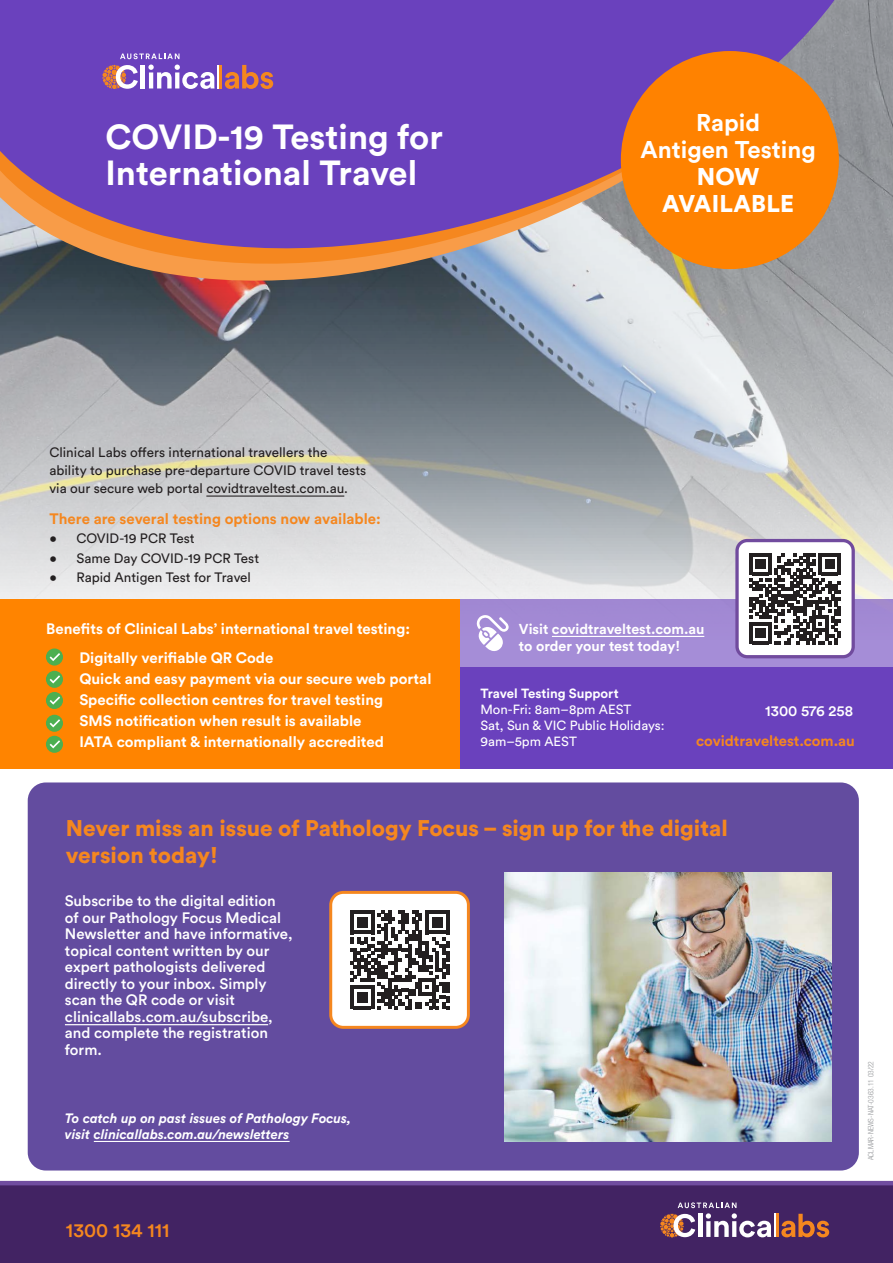
<style>
.page{position:relative;width:893px;height:1263px;background:#fff}
.page>*{position:absolute;margin:0;border:0;box-sizing:border-box;transform-origin:0 0}
.t1{font:700 34.5px/36px "Circular Std";color:#fff}
.Head_1_purple_11pt{font:700 24px/27px "Circular Std";color:#fff;text-align:center}
.Head_1_purple_11pt-2{font:900 22.5px/27px "Circular Std";color:#f5871f}
.t2{font:500 19.5px "Circular Std";color:#f5871f}
.t3{font:500 15px/16.5px "Circular Std";color:#fff}
.Head_2_Orange_9pt{font:700 15px "Circular Std";color:#fff}
.Head_2_Orange_9pt-2{font:700 15px "Circular Std";color:#f5871f}
.t4{font:700 14.85px "Circular Std";color:#f5871f}
.t5{font:500 14.85px "Circular Std";color:#fff}
.t6{font:700 14.25px/17.1px "Circular Std";color:#fff}
.Body_-_black{font:13.5px/18px "Circular Std";color:#231f20}
.t7{font:italic 700 13.5px/16.2px "Circular Std";color:#fff}
.t8{font:13.2px/15.9px "Circular Std";color:#fff}
.t9{font:300 condensed 7.5px "Helvetica Neue LT Std";color:#939598}
.s1{font-weight:900}
.s2{font-weight:700}
</style>
<div class="page">
<div style="left:28px;top:782px;width:831px;height:388px;background:#634c9f;border-radius:18px"></div>
<img style="left:504px;top:873px;width:327px;height:269px">
<div style="left:331px;top:892px;width:137px;height:135px;background:#fff;border-radius:13px"></div>
<svg style="left:350px;top:910px;width:99px;height:99px"></svg>
<div style="left:329px;top:891px;width:141px;height:138px;border:3px solid #f5871f;border-radius:13px"></div>
<hr style="left:94px;top:1141px;width:196px;height:1px;background:#fff">
<hr style="left:65px;top:1024px;width:203px;height:1px;background:#fff">
<div style="left:0;top:1182px;width:893px;height:81px;background:#422363"></div>
<hr style="left:774px;top:1214px;width:2px;height:23px;background:#fff">
<hr style="left:776px;top:1214px;width:2px;height:23px;background:#f5871f">
<svg style="left:781px;top:1214px;width:48px;height:23px"></svg>
<svg style="left:660px;top:1202px;width:111px;height:35px"></svg>
<hr style="left:0;top:1181px;width:893px;height:4px;background:#704da0">
<img style="left:0;top:326px;width:893px;height:273px">
<svg style="left:0;top:309px;width:893px;height:17px;background:#7a828b"></svg>
<svg style="left:0;top:293px;width:893px;height:16px;background:#7d7f87"></svg>
<svg style="left:0;top:0;width:893px;height:293px;background:#805da8"></svg>
<div style="left:457px;top:599px;width:436px;height:77px;background:#a48bd6"></div>
<div style="left:453px;top:667px;width:440px;height:102px;background:#6a41bd"></div>
<hr style="left:552px;top:636px;width:152px;height:1px;background:#fff">
<svg style="left:476px;top:615px;width:33px;height:36px"></svg>
<div style="left:737px;top:540px;width:116px;height:117px;background:#fff;border-radius:10px"></div>
<svg style="left:750px;top:553px;width:91px;height:91px"></svg>
<div style="left:735px;top:539px;width:120px;height:119px;border:3px solid #714b9e;border-radius:10px"></div>
<div style="left:621px;top:51px;width:218px;height:218px;background:#ff8200;border-radius:50%"></div>
<hr style="left:206px;top:495px;width:138px;height:2px;background:#231f20">
<div style="left:0;top:599px;width:459px;height:170px;background:#ff8400"></div>
<div style="left:46px;top:671px;width:17px;height:17px;background:#4caf50;border-radius:50%"></div>
<svg style="left:50px;top:675px;width:10px;height:8px"></svg>
<div style="left:46px;top:692px;width:17px;height:17px;background:#4caf50;border-radius:50%"></div>
<svg style="left:50px;top:696px;width:10px;height:9px"></svg>
<div style="left:46px;top:715px;width:17px;height:17px;background:#4caf50;border-radius:50%"></div>
<svg style="left:50px;top:719px;width:10px;height:8px"></svg>
<div style="left:46px;top:736px;width:17px;height:17px;background:#4caf50;border-radius:50%"></div>
<svg style="left:50px;top:740px;width:10px;height:8px"></svg>
<div style="left:46px;top:648px;width:17px;height:17px;background:#4caf50;border-radius:50%"></div>
<svg style="left:50px;top:653px;width:10px;height:8px"></svg>
<svg style="left:120px;top:53px;width:60px;height:6px"></svg>
<hr style="left:141px;top:65px;width:4px;height:23px;background:#fff">
<svg style="left:148px;top:65px;width:67px;height:24px"></svg>
<hr style="left:218px;top:65px;width:2px;height:23px;background:#fff">
<hr style="left:220px;top:65px;width:2px;height:23px;background:#f5871f">
<svg style="left:225px;top:65px;width:48px;height:24px"></svg>
<svg style="left:102px;top:65px;width:36px;height:24px"></svg>
<p class="t1" style="left:105px;top:118px;width:339px">COVID-19 Testing for<br>International Travel</p>
<p class="Head_1_purple_11pt" style="left:640px;top:109px;width:177px">Rapid<br>Antigen Testing<br><span class="s1">NOW<br>AVAILABLE</span></p>
<p class="Body_-_black" style="left:49px;top:443px;width:318px">Clinical Labs offers international travellers the ability to purchase pre-departure COVID travel tests via our secure web portal covidtraveltest.com.au.</p>
<p class="Head_2_Orange_9pt-2" style="left:49px;top:509px;width:333px">There are several testing options now available:</p>
<p class="Body_-_black" style="left:49px;top:529px;width:147px">• COVID-19 PCR Test</p>
<p class="Body_-_black" style="left:49px;top:549px;width:211px">• Same Day COVID-19 PCR Test</p>
<p class="Body_-_black" style="left:49px;top:568px;width:203px">• Rapid Antigen Test for Travel</p>
<p class="Head_2_Orange_9pt" style="left:46px;top:619px;width:365px">Benefits of Clinical Labs’ international travel testing:</p>
<p class="Head_2_Orange_9pt" style="left:49px;top:648px;width:226px">• Digitally verifiable QR Code</p>
<p class="Head_2_Orange_9pt" style="left:49px;top:669px;width:384px">• Quick and easy payment via our secure web portal</p>
<p class="Head_2_Orange_9pt" style="left:49px;top:690px;width:335px">• Specific collection centres for travel testing</p>
<p class="Head_2_Orange_9pt" style="left:49px;top:711px;width:314px">• SMS notification when result is available</p>
<p class="Head_2_Orange_9pt" style="left:49px;top:732px;width:336px">• IATA compliant &amp; internationally accredited</p>
<p class="t6" style="left:519px;top:620px;width:187px">Visit covidtraveltest.com.au to order your test today!</p>
<p class="t8" style="left:480px;top:686px;width:186px"><span class="s2">Travel Testing Support<br></span>Mon-Fri: 8am–8pm AEST<br>Sat, Sun &amp; VIC Public Holidays:<br>9am–5pm AEST</p>
<p class="t5" style="left:765px;top:702px;width:89px">1300 576 258</p>
<p class="t4" style="left:696px;top:731px;width:160px">covidtraveltest.com.au</p>
<p class="Head_1_purple_11pt-2" style="left:66px;top:814px;width:663px">Never miss an issue of Pathology Focus – sign up for the digital version today!</p>
<p class="t3" style="left:65px;top:892px;width:229px">Subscribe to the digital edition of our Pathology Focus Medical<br>Newsletter and have informative, topical content written by our expert pathologists delivered directly to your inbox. Simply scan the QR code or visit clinicallabs.com.au/subscribe, and complete the registration form.</p>
<p class="t7" style="left:65px;top:1109px;width:288px">To catch up on past issues of Pathology Focus, visit clinicallabs.com.au/newsletters</p>
<p class="t2" style="left:66px;top:1218px;width:105px">1300 134 111</p>
<p class="t9" style="left:867px;top:1160px;width:101px;rotate:-90deg">ACLMAR-NEWS-NAT-0363.11 03/22</p>
</div>
